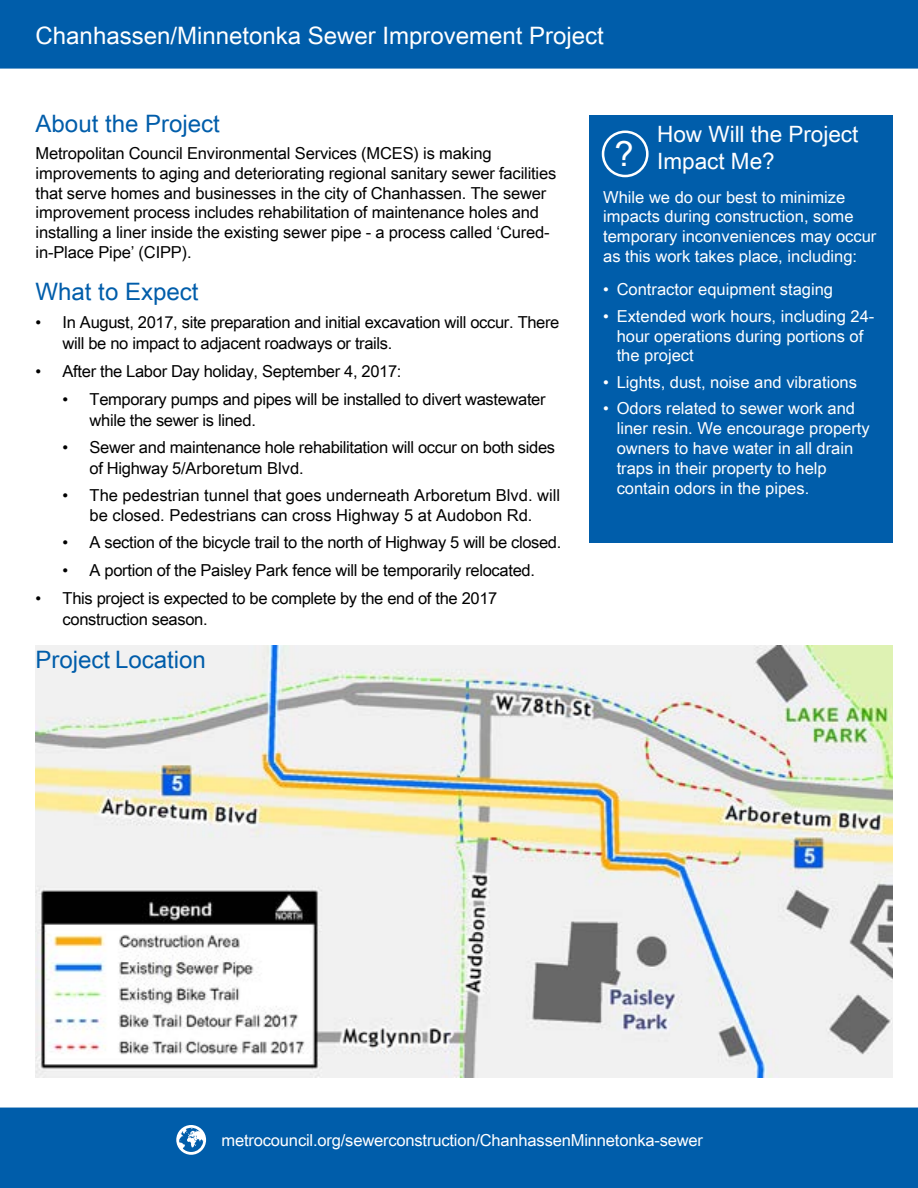
<style>
.page{position:relative;width:918px;height:1188px;background:#fff}
.page>*{position:absolute;margin:0;border:0;box-sizing:border-box;transform-origin:0 0}
.t1{font:34.5px "Arial Unicode MS";color:#fff}
.t2{font:24px "Arial Unicode MS";color:#fff}
.t3{font:24px "Arial Unicode MS";color:#005daa}
.t4{font:22.5px/27px "Arial Unicode MS";color:#fff}
.t5{font:16.5px/19.8px "Arial Unicode MS";letter-spacing:-.02em;color:#000}
.t6{font:16.5px/19.8px "Arial Unicode MS";color:#fff}
.t7{font:16.5px/19.8px "Arial Unicode MS";color:#000;text-align:center}
</style>
<div class="page">
<img style="left:36px;top:646px;width:857px;height:432px">
<div style="left:0;top:0;width:918px;height:69px;background:#005daa"></div>
<div style="left:590px;top:115px;width:303px;height:428px;background:#005daa"></div>
<div style="left:602px;top:131px;width:47px;height:46px;border:3px solid #fff;border-radius:50%"></div>
<div style="left:0;top:1108px;width:918px;height:80px;background:#005daa"></div>
<svg style="left:176px;top:1125px;width:30px;height:30px"></svg>
<h2 class="t2" style="left:36px;top:19px;width:570px">Chanhassen/Minnetonka Sewer Improvement Project</h2>
<h2 class="t3" style="left:36px;top:107px;width:186px">About the Project</h2>
<p class="t5" style="left:36px;top:143px;width:522px">Metropolitan Council Environmental Services (MCES) is making improvements to aging and deteriorating regional sanitary sewer facilities that serve homes and businesses in the city of Chanhassen. The sewer improvement process includes rehabilitation of maintenance holes and installing a liner inside the existing sewer pipe - a process called ‘Cured&shy;in-Place Pipe’ (CIPP).</p>
<h2 class="t3" style="left:36px;top:274px;width:164px">What to Expect</h2>
<p class="t5" style="left:63px;top:311px;width:498px;line-height:21px;text-indent:-27px">• In August, 2017, site preparation and initial excavation will occur. There will be no impact to adjacent roadways or trails.</p>
<p class="t5" style="left:36px;top:361px;width:367px">• After the Labor Day holiday, September 4, 2017:</p>
<p class="t5" style="left:90px;top:388px;width:458px;line-height:21px;text-indent:-27px">• Temporary pumps and pipes will be installed to divert wastewater while the sewer is lined.</p>
<p class="t5" style="left:90px;top:437px;width:467px;line-height:21px;text-indent:-27px">• Sewer and maintenance hole rehabilitation will occur on both sides of Highway 5/Arboretum Blvd.</p>
<p class="t7" style="left:63px;top:485px;width:499px">• The pedestrian tunnel that goes underneath Arboretum Blvd. will be closed. Pedestrians can cross Highway 5 at Audobon Rd.</p>
<p class="t5" style="left:63px;top:532px;width:500px">• A section of the bicycle trail to the north of Highway 5 will be closed.</p>
<p class="t5" style="left:63px;top:560px;width:474px">• A portion of the Paisley Park fence will be temporarily relocated.</p>
<p class="t5" style="left:63px;top:587px;width:436px;line-height:21px;text-indent:-27px">• This project is expected to be complete by the end of the 2017 construction season.</p>
<h2 class="t3" style="left:36px;top:643px;width:172px">Project Location</h2>
<h3 class="t4" style="left:657px;top:120px;width:203px">How Will the Project<br>Impact Me?</h3>
<p class="t6" style="left:603px;top:186px;width:275px">While we do our best to minimize impacts during construction, some temporary inconveniences may occur as this work takes place, including:</p>
<p class="t6" style="left:603px;top:279px;width:231px">• Contractor equipment staging</p>
<p class="t6" style="left:617px;top:306px;width:259px;text-indent:-13px">• Extended work hours, including 24- hour operations during portions of the project</p>
<p class="t6" style="left:603px;top:372px;width:255px">• Lights, dust, noise and vibrations</p>
<p class="t6" style="left:617px;top:398px;width:255px;text-indent:-13px">• Odors related to sewer work and liner resin. We encourage property owners to have water in all drain traps in their property to help contain odors in the pipes.</p>
<h1 class="t1" style="left:615px;top:129px;width:21px">?</h1>
<p class="t6" style="left:222px;top:1130px;width:483px">metrocouncil.org/sewerconstruction/ChanhassenMinnetonka-sewer</p>
</div>
